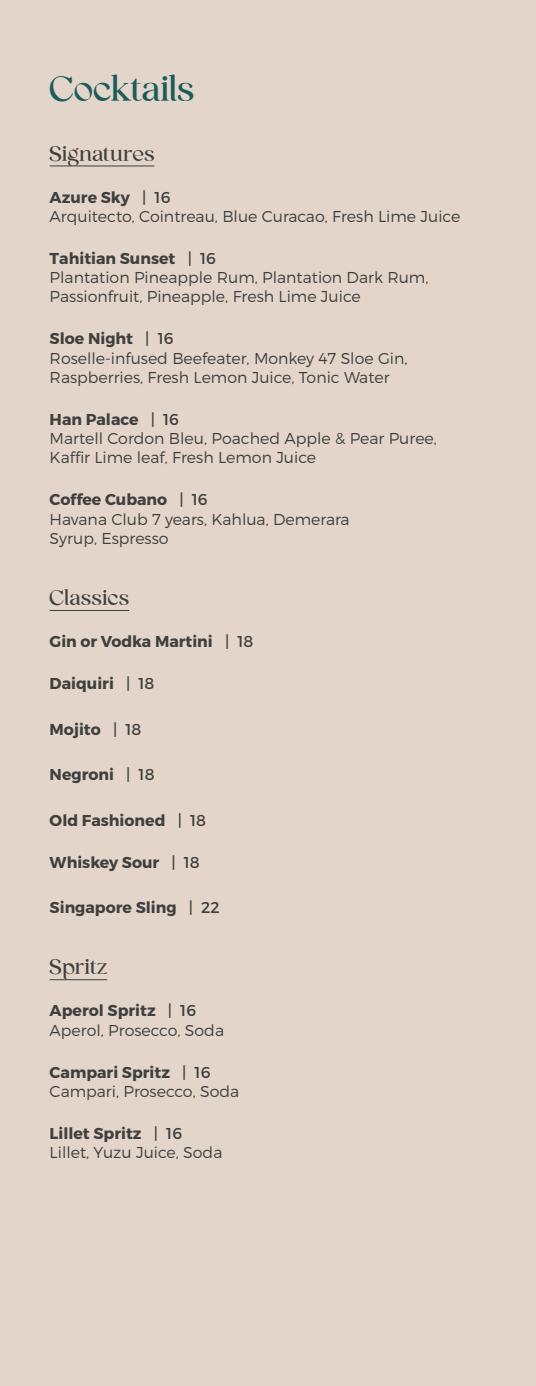
<style>
.page{position:relative;width:536px;height:1386px;background:#e3d5c9}
.page>*{position:absolute;margin:0;border:0;box-sizing:border-box;transform-origin:0 0}
.t1{font:35px "Sasha Marceline";letter-spacing:.02em;color:#1d5b5c}
.t2{font:21px "Sasha Marceline";letter-spacing:.03em;color:#3e403f}
.t3{font:300 15.75px/19.2px "Montserrat";color:#3e403f}
.t4{font:700 15.75px "Montserrat";color:#3e403f}
.s1{font-weight:700}
.s2{font-weight:400}
</style>
<div class="page">
<hr style="left:50px;top:166px;width:104px;height:1px;background:#3e403f">
<hr style="left:50px;top:610px;width:79px;height:1px;background:#3e403f">
<hr style="left:50px;top:979px;width:57px;height:1px;background:#3e403f">
<h1 class="t1" style="left:50px;top:69px;width:146px">Cocktails</h1>
<h2 class="t2" style="left:50px;top:142px;width:106px">Signatures</h2>
<p class="t3" style="left:50px;top:187px;width:412px"><span class="s1">Azure Sky</span> <span class="s2">| 16<br></span>Arquitecto, Cointreau, Blue Curacao, Fresh Lime Juice</p>
<p class="t3" style="left:50px;top:248px;width:380px"><span class="s1">Tahitian Sunset</span> <span class="s2">| 16<br></span>Plantation Pineapple Rum, Plantation Dark Rum,<br>Passionfruit, Pineapple, Fresh Lime Juice</p>
<p class="t3" style="left:50px;top:329px;width:359px"><span class="s1">Sloe Night</span> <span class="s2">| 16<br></span>Roselle-infused Beefeater, Monkey 47 Sloe Gin,<br>Raspberries, Fresh Lemon Juice, Tonic Water</p>
<p class="t3" style="left:50px;top:409px;width:389px"><span class="s1">Han Palace</span> <span class="s2">| 16<br></span>Martell Cordon Bleu, Poached Apple &amp; Pear Puree,<br>Kaffir Lime leaf, Fresh Lemon Juice</p>
<p class="t3" style="left:50px;top:490px;width:301px"><span class="s1">Coffee Cubano</span> <span class="s2">| 16<br></span>Havana Club 7 years, Kahlua, Demerara<br>Syrup, Espresso</p>
<h2 class="t2" style="left:50px;top:586px;width:81px">Classics</h2>
<p class="t4" style="left:50px;top:632px;width:205px">Gin or Vodka Martini <span class="s2">| 18</span></p>
<p class="t4" style="left:50px;top:674px;width:106px">Daiquiri <span class="s2">| 18</span></p>
<p class="t4" style="left:50px;top:719px;width:93px">Mojito <span class="s2">| 18</span></p>
<p class="t4" style="left:50px;top:765px;width:106px">Negroni <span class="s2">| 18</span></p>
<p class="t4" style="left:50px;top:810px;width:158px">Old Fashioned <span class="s2">| 18</span></p>
<p class="t4" style="left:50px;top:852px;width:152px">Whiskey Sour <span class="s2">| 18</span></p>
<p class="t4" style="left:50px;top:898px;width:171px">Singapore Sling <span class="s2">| 22</span></p>
<h2 class="t2" style="left:50px;top:955px;width:59px">Spritz</h2>
<p class="t3" style="left:50px;top:1001px;width:176px"><span class="s1">Aperol Spritz</span> <span class="s2">| 16<br></span>Aperol, Prosecco, Soda</p>
<p class="t3" style="left:50px;top:1062px;width:191px"><span class="s1">Campari Spritz</span> <span class="s2">| 16<br></span>Campari, Prosecco, Soda</p>
<p class="t3" style="left:50px;top:1123px;width:174px"><span class="s1">Lillet Spritz</span> <span class="s2">| 16<br></span>Lillet, Yuzu Juice, Soda</p>
</div>
